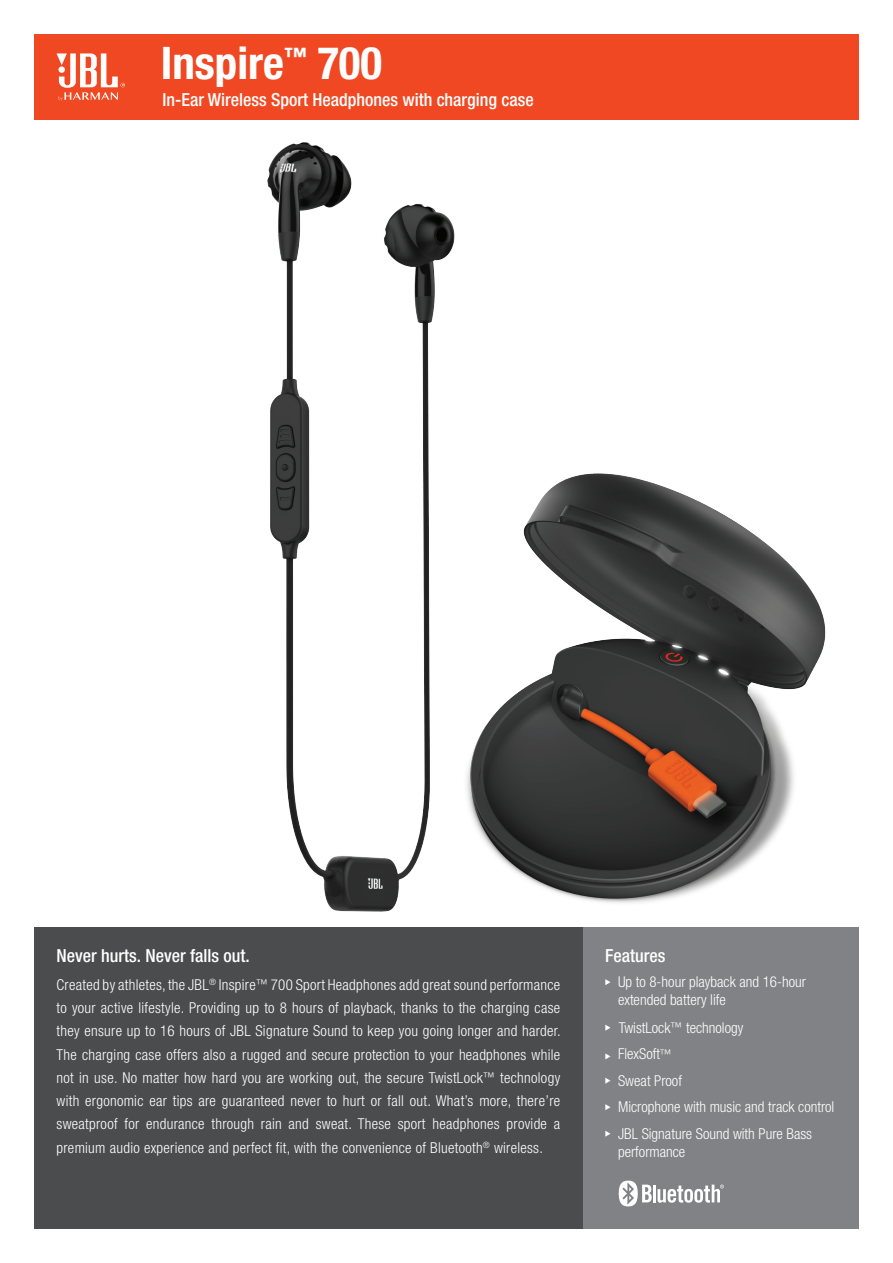
<style>
.page{position:relative;width:893px;height:1263px;background:#fff}
.page>*{position:absolute;margin:0;border:0;box-sizing:border-box;transform-origin:0 0}
.t1{font:700 condensed 45px "Helvetica Neue LT Pro";color:#fff}
.t2{font:500 condensed 18px "Helvetica Neue LT Pro";color:#fff}
.t3{font:300 condensed 15px/23.2px "Helvetica Neue LT Pro";color:#fff}
.s1{font-size:12px}
</style>
<div class="page">
<img style="left:267px;top:142px;width:188px;height:770px">
<div style="left:583px;top:927px;width:276px;height:302px;background:#808285"></div>
<svg style="left:605px;top:979px;width:5px;height:6px"></svg>
<svg style="left:605px;top:1025px;width:5px;height:6px"></svg>
<svg style="left:605px;top:1053px;width:5px;height:6px"></svg>
<svg style="left:605px;top:1078px;width:5px;height:6px"></svg>
<svg style="left:605px;top:1104px;width:5px;height:6px"></svg>
<svg style="left:605px;top:1131px;width:5px;height:6px"></svg>
<div style="left:34px;top:34px;width:825px;height:85px;background:#f04822"></div>
<div style="left:34px;top:927px;width:549px;height:302px;background:#4b4c4d"></div>
<svg style="left:619px;top:1180px;width:33px;height:26px"></svg>
<hr style="left:653px;top:1184px;width:3px;height:18px;background:#fff">
<svg style="left:658px;top:1184px;width:66px;height:19px"></svg>
<svg style="left:57px;top:53px;width:68px;height:48px"></svg>
<img style="left:449px;top:461px;width:377px;height:451px">
<h1 class="t1" style="left:161px;top:36px;width:223px">Inspire<sup>™</sup> 700</h1>
<p class="t2" style="left:163px;top:89px;width:373px">In-Ear Wireless Sport Headphones with charging case</p>
<p class="t2" style="left:57px;top:945px;width:195px">Never hurts. Never falls out.</p>
<p class="t3" style="left:57px;top:973px;width:506px;text-align:justify">Created by athletes, the JBL<sup>®</sup> Inspire<span class="s1">™</span> 700 Sport Headphones add great sound performance to your active lifestyle. Providing up to 8 hours of playback, thanks to the charging case they ensure up to 16 hours of JBL Signature Sound to keep you going longer and harder.<br>The charging case offers also a rugged and secure protection to your headphones while not in use. No matter how hard you are working out, the secure TwistLock<sup>™</sup> technology with ergonomic ear tips are guaranteed never to hurt or fall out. What’s more, there’re sweatproof for endurance through rain and sweat. These sport headphones provide a premium audio experience and perfect fit, with the convenience of Bluetooth<sup>®</sup> wireless.</p>
<p class="t2" style="left:605px;top:945px;width:62px">Features</p>
<p class="t3" style="left:618px;top:973px;width:189px;line-height:18px">Up to 8-hour playback and 16-hour extended battery life</p>
<p class="t3" style="left:618px;top:1014px;width:218px;line-height:26.5px">TwistLock<span class="s1">™</span> technology<br>FlexSoft<span class="s1">™<br></span>Sweat Proof<br>Microphone with music and track control<br>JBL Signature Sound with Pure Bass</p>
<p class="t3" style="left:618px;top:1140px;width:69px">performance</p>
</div>
